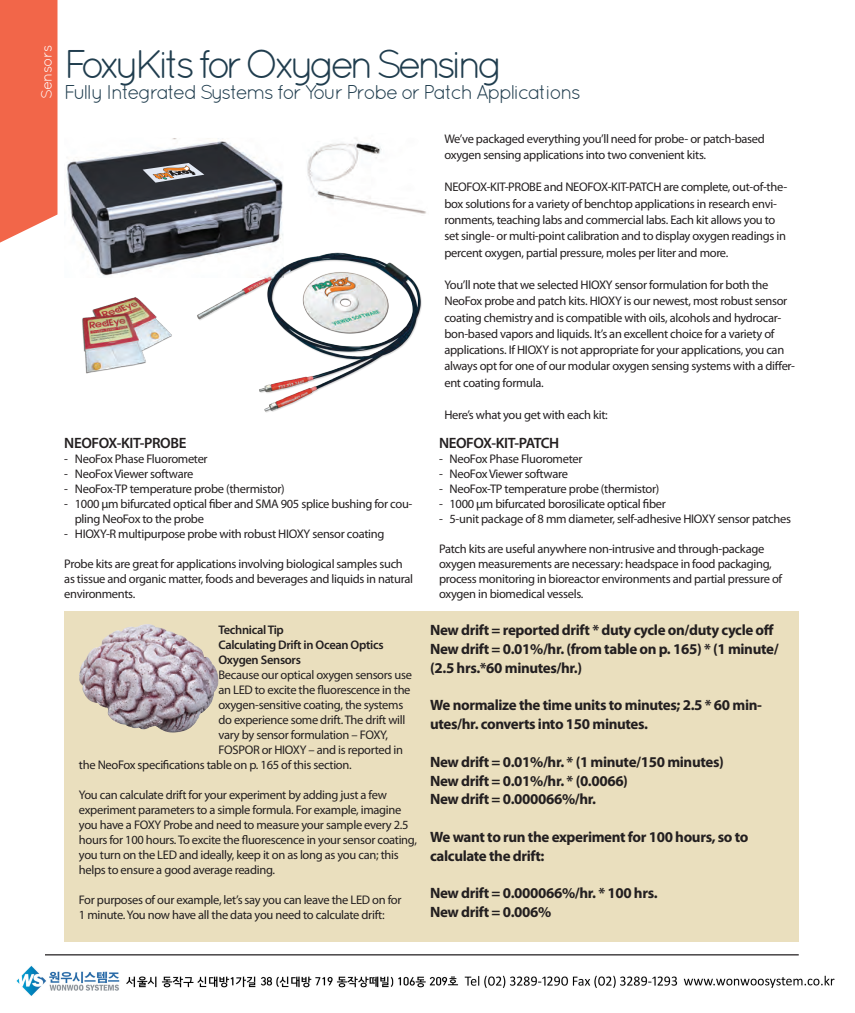
<style>
.page{position:relative;width:855px;height:1013px;background:#fff}
.page>*{position:absolute;margin:0;border:0;box-sizing:border-box;transform-origin:0 0}
.t1{font:40px "Quicksand";letter-spacing:-.125em;color:#203d4e}
.t2{font:20px "Quicksand";letter-spacing:-.075em;color:#203d4e}
.t3{font:700 15px/18.8px "Myriad Pro";letter-spacing:-.025em;color:#231f20}
.t4{font:600 15px "Myriad Pro";letter-spacing:-.025em;color:#231f20}
.t5{font:15px "Quicksand";letter-spacing:-.05em;color:#fff}
.t6{font:12.5px/15px "Myriad Pro";letter-spacing:-.025em;color:#231f20}
.t7{font:600 12.5px "Myriad Pro";letter-spacing:-.025em;color:#231f20}
</style>
<div class="page">
<img style="left:66px;top:138px;width:360px;height:275px">
<svg style="left:143px;top:163px;width:61px;height:20px"></svg>
<svg style="left:0;top:0;width:58px;height:242px;background:#f26f54"></svg>
<hr style="left:45px;top:954px;width:754px;height:1px;background:#231f20">
<div style="left:64px;top:611px;width:735px;height:330px;background:#eadfbe"></div>
<img style="left:79px;top:624px;width:137px;height:108px">
<img style="left:16px;top:965px;width:819px;height:31px">
<p class="t5" style="left:38px;top:99px;width:56px;rotate:-90deg">Sensors</p>
<p class="t1" style="left:64px;top:41px;width:441px">FoxyKits for Oxygen Sensing</p>
<p class="t2" style="left:64px;top:80px;width:518px">Fully Integrated Systems for Your Probe or Patch Applications</p>
<p class="t6" style="left:444px;top:130px;width:322px;line-height:16.2px">We’ve packaged everything you’ll need for probe- or patch-based oxygen sensing applications into two convenient kits.</p>
<p class="t6" style="left:444px;top:179px;width:344px;line-height:16.2px">NEOFOX-KIT-PROBE and NEOFOX-KIT-PATCH are complete, out-of-the&shy;box solutions for a variety of benchtop applications in research envi&shy;ronments, teaching labs and commercial labs. Each kit allows you to set single- or multi-point calibration and to display oxygen readings in percent oxygen, partial pressure, moles per liter and more.</p>
<p class="t6" style="left:444px;top:276px;width:352px;line-height:16.2px">You’ll note that we selected HIOXY sensor formulation for both the NeoFox probe and patch kits. HIOXY is our newest, most robust sensor coating chemistry and is compatible with oils, alcohols and hydrocar&shy;bon-based vapors and liquids. It’s an excellent choice for a variety of applications. If HIOXY is not appropriate for your applications, you can always opt for one of our modular oxygen sensing systems with a differ&shy;ent coating formula.</p>
<p class="t6" style="left:444px;top:407px;width:165px">Here’s what you get with each kit:</p>
<p class="t4" style="left:64px;top:433px;width:124px">NEOFOX-KIT-PROBE</p>
<p class="t6" style="left:64px;top:451px;width:145px">- NeoFox Phase Fluorometer</p>
<p class="t6" style="left:64px;top:466px;width:130px">- NeoFox Viewer software</p>
<p class="t6" style="left:64px;top:481px;width:222px">- NeoFox-TP temperature probe (thermistor)</p>
<p class="t6" style="left:75px;top:496px;width:339px;text-indent:-11px">- 1000 µm bifurcated optical fiber and SMA 905 splice bushing for cou&shy;pling NeoFox to the probe</p>
<p class="t6" style="left:64px;top:526px;width:322px">- HIOXY-R multipurpose probe with robust HIOXY sensor coating</p>
<p class="t6" style="left:64px;top:556px;width:350px">Probe kits are great for applications involving biological samples such as tissue and organic matter, foods and beverages and liquids in natural environments.</p>
<p class="t4" style="left:439px;top:433px;width:122px">NEOFOX-KIT-PATCH</p>
<p class="t6" style="left:439px;top:451px;width:145px">- NeoFox Phase Fluorometer</p>
<p class="t6" style="left:439px;top:466px;width:130px">- NeoFox Viewer software</p>
<p class="t6" style="left:439px;top:481px;width:222px">- NeoFox-TP temperature probe (thermistor)</p>
<p class="t6" style="left:439px;top:496px;width:228px">- 1000 µm bifurcated borosilicate optical fiber</p>
<p class="t6" style="left:439px;top:511px;width:354px">- 5-unit package of 8 mm diameter, self-adhesive HIOXY sensor patches</p>
<p class="t6" style="left:439px;top:541px;width:345px">Patch kits are useful anywhere non-intrusive and through-package oxygen measurements are necessary: headspace in food packaging, process monitoring in bioreactor environments and partial pressure of oxygen in biomedical vessels.</p>
<p class="t7" style="left:218px;top:621px;width:67px">Technical Tip</p>
<p class="t7" style="left:218px;top:636px;width:167px">Calculating Drift in Ocean Optics</p>
<p class="t7" style="left:218px;top:651px;width:84px">Oxygen Sensors</p>
<p class="t6" style="left:218px;top:666px;width:195px">Because our optical oxygen sensors use</p>
<p class="t6" style="left:218px;top:681px;width:194px">an LED to excite the fluorescence in the</p>
<p class="t6" style="left:218px;top:696px;width:186px">oxygen-sensitive coating, the systems</p>
<p class="t6" style="left:218px;top:711px;width:189px">do experience some drift. The drift will</p>
<p class="t6" style="left:218px;top:726px;width:171px">vary by sensor formulation – FOXY,</p>
<p class="t6" style="left:218px;top:741px;width:186px">FOSPOR or HIOXY – and is reported in</p>
<p class="t6" style="left:79px;top:756px;width:274px">the NeoFox specifications table on p. 165 of this section.</p>
<p class="t6" style="left:79px;top:786px;width:340px">You can calculate drift for your experiment by adding just a few experiment parameters to a simple formula. For example, imagine you have a FOXY Probe and need to measure your sample every 2.5 hours for 100 hours. To excite the fluorescence in your sensor coating, you turn on the LED and ideally, keep it on as long as you can; this helps to ensure a good average reading.</p>
<p class="t6" style="left:79px;top:891px;width:324px">For purposes of our example, let’s say you can leave the LED on for<br>1 minute. You now have all the data you need to calculate drift:</p>
<p class="t3" style="left:430px;top:620px;width:350px">New drift = reported drift * duty cycle on/duty cycle off<br>New drift = 0.01%/hr. (from table on p. 165) * (1 minute/ (2.5 hrs.*60 minutes/hr.)</p>
<p class="t3" style="left:430px;top:695px;width:333px">We normalize the time units to minutes; 2.5 * 60 min&shy;utes/hr. converts into 150 minutes.</p>
<p class="t3" style="left:430px;top:751px;width:295px">New drift = 0.01%/hr. * (1 minute/150 minutes)<br>New drift = 0.01%/hr. * (0.0066)<br>New drift = 0.000066%/hr.</p>
<p class="t3" style="left:430px;top:826px;width:320px">We want to run the experiment for 100 hours, so to calculate the drift:</p>
<p class="t3" style="left:430px;top:883px;width:229px">New drift = 0.000066%/hr. * 100 hrs.<br>New drift = 0.006%</p>
</div>
